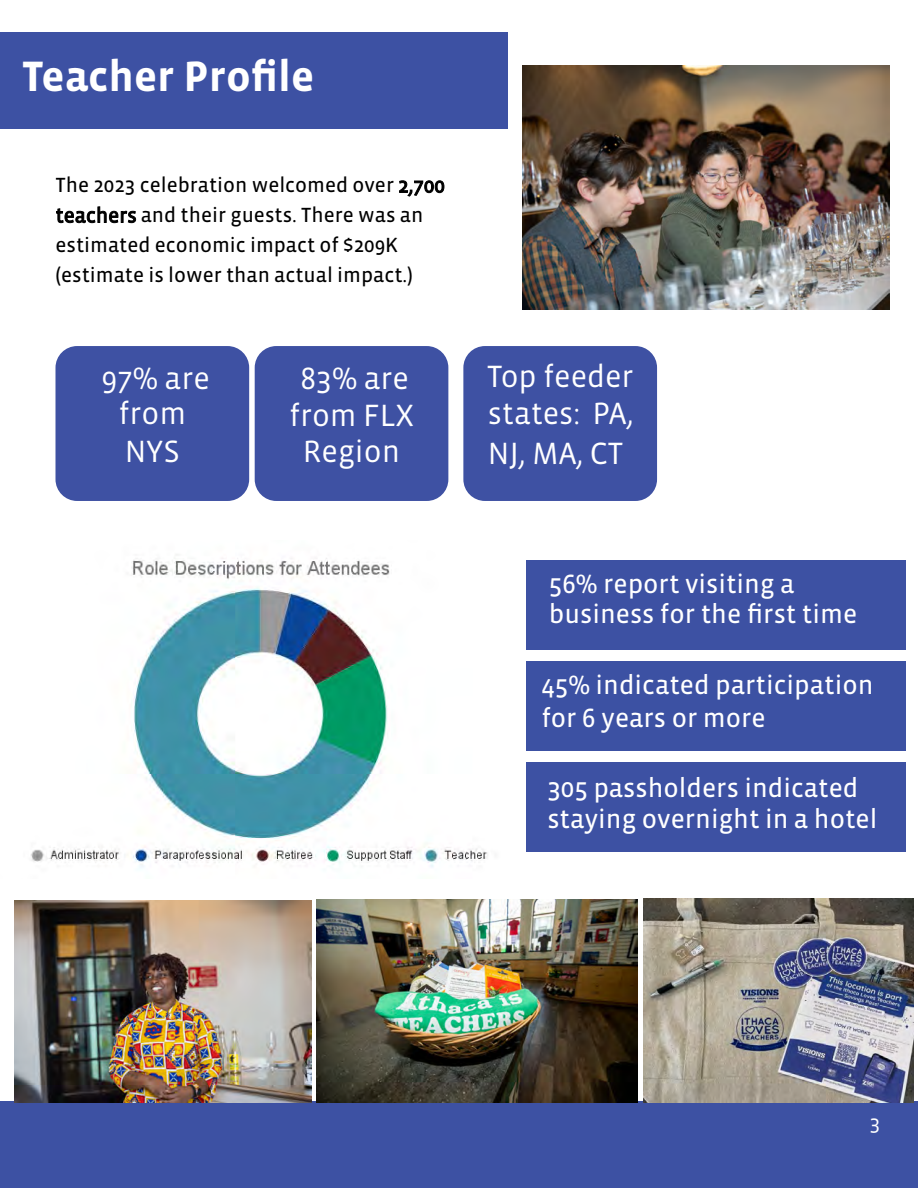
<style>
.page{position:relative;width:918px;height:1188px;background:#fff}
.page>*{position:absolute;margin:0;border:0;box-sizing:border-box;transform-origin:0 0}
.t1{font:700 43.5px "Vista Sans OT";color:#fff}
.t2{font:31.5px/36.8px "Vista Sans OT";color:#fff;text-align:center}
.t3{font:27px/30.6px "Vista Sans OT";color:#fff}
.t4{font:21px/30px "Vista Sans OT";color:#000}
.t5{font:21px "Vista Sans OT";color:#fff}
</style>
<div class="page">
<div style="left:0;top:1102px;width:918px;height:86px;background:#3d51a3"></div>
<div style="left:0;top:32px;width:508px;height:97px;background:#3d51a3"></div>
<div style="left:56px;top:346px;width:193px;height:155px;background:#3e51a3;border-radius:22px"></div>
<div style="left:255px;top:346px;width:193px;height:155px;background:#3e51a3;border-radius:22px"></div>
<img style="left:31px;top:554px;width:496px;height:315px">
<img style="left:523px;top:65px;width:367px;height:245px">
<div style="left:463px;top:346px;width:194px;height:155px;background:#3e51a3;border-radius:22px"></div>
<div style="left:526px;top:560px;width:380px;height:89px;background:#3d51a3"></div>
<div style="left:526px;top:662px;width:380px;height:89px;background:#3c51a3"></div>
<div style="left:526px;top:762px;width:380px;height:89px;background:#3d51a3"></div>
<img style="left:317px;top:899px;width:320px;height:203px">
<img style="left:14px;top:901px;width:297px;height:202px">
<img style="left:643px;top:899px;width:271px;height:203px">
<h1 class="t1" style="left:22px;top:54px;width:294px">Teacher Profile</h1>
<p class="t4" style="left:55px;top:171px;width:391px">The 2023 celebration welcomed over 2,700 teachers and their guests. There was an estimated economic impact of $209K (estimate is lower than actual impact.)</p>
<h2 class="t2" style="left:101px;top:360px;width:110px">97% are from<br>NYS</h2>
<h2 class="t2" style="left:289px;top:360px;width:127px">83% are from FLX<br>Region</h2>
<h2 class="t2" style="left:487px;top:357px;width:148px;line-height:38.8px;text-align:justify">Top feeder states: PA, NJ, MA, CT</h2>
<p class="t3" style="left:549px;top:569px;width:310px">56% report visiting a business for the first time</p>
<p class="t3" style="left:541px;top:670px;width:334px;line-height:32.4px">45% indicated participation for 6 years or more</p>
<p class="t3" style="left:547px;top:773px;width:332px">305 passholders indicated staying overnight in a hotel</p>
<p class="t5" style="left:870px;top:1112px;width:12px">3</p>
</div>
